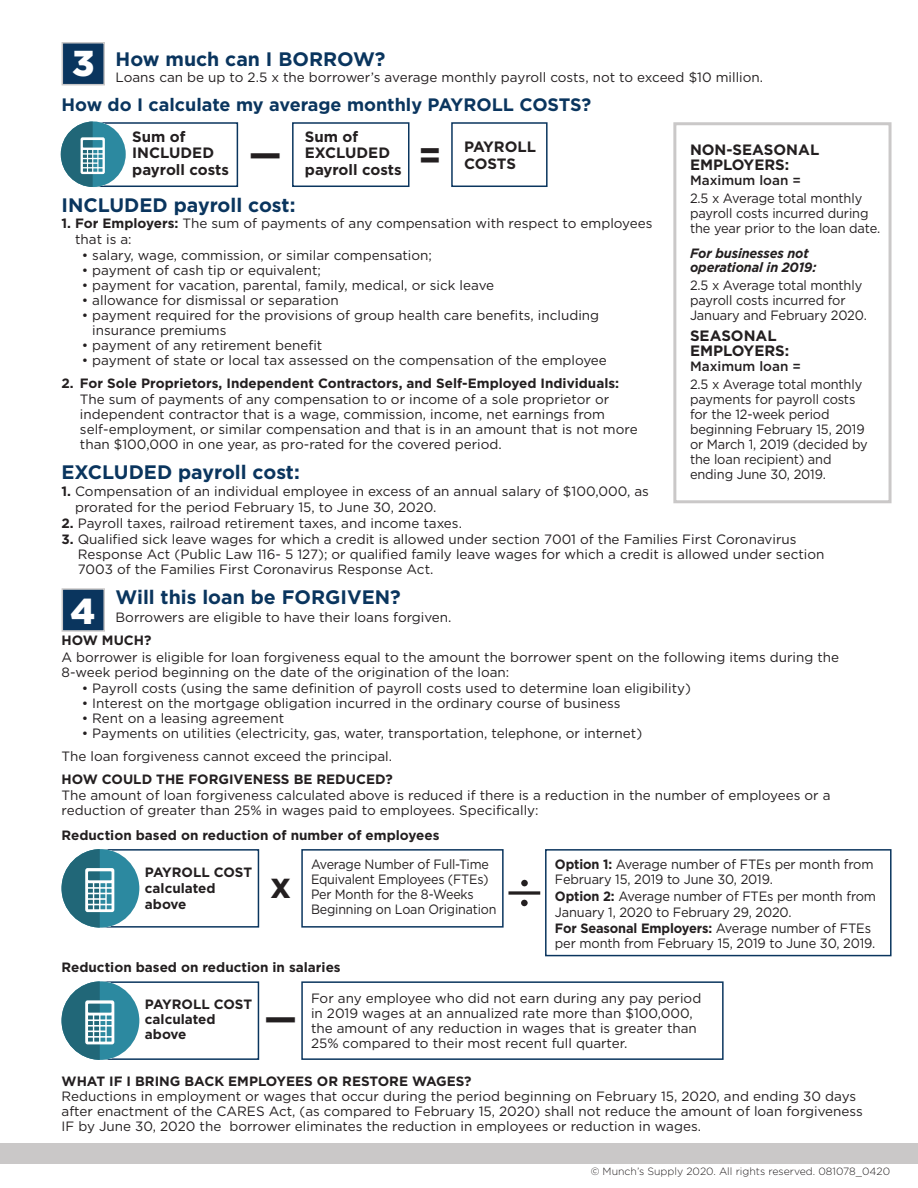
<style>
.page{position:relative;width:918px;height:1188px;background:#fff}
.page>*{position:absolute;margin:0;border:0;box-sizing:border-box;transform-origin:0 0}
.t1{font:66.6px "Minion Pro";color:#231f20}
.t2{font:700 36px "Gotham";color:#231f20}
.t3{font:900 36px "Gotham";color:#fff}
.t4{font:700 19.5px "Gotham";color:#0a355e}
.t5{font:700 18px "Gotham";color:#0a355e}
.t6{font:700 15px/16.5px "Gotham";color:#231f20}
.t7{font:13.5px/15px "Gotham";color:#231f20}
.t8{font:13.5px/15px "Gotham";color:#231f20;scale:.95 1}
.t9{font:700 13.5px/16.2px "Gotham";color:#231f20}
.t10{font:13.5px/15px "Gotham";color:#231f20;scale:.93 1}
.t11{font:italic 700 13.5px/13.5px "Gotham";letter-spacing:-.01em;color:#231f20;scale:.95 1}
.t12{font:500 13.5px "Gotham";color:#231f20}
.t13{font:300 10.5px "Gotham";color:#231f20}
.s1{font-weight:700}
</style>
<div class="page">
<div style="left:301px;top:981px;width:423px;height:79px;background:#fff;border:2px solid #0a355e"></div>
<div style="left:545px;top:849px;width:347px;height:107px;background:#fff;border:2px solid #0a355e"></div>
<div style="left:62px;top:42px;width:43px;height:43px;background:#0a355e;border:2px solid #cac8c8"></div>
<div style="left:0;top:1143px;width:918px;height:20px;background:#cac8c8"></div>
<div style="left:62px;top:588px;width:43px;height:44px;background:#0a355e;border:2px solid #cac8c8"></div>
<div style="left:93px;top:122px;width:145px;height:65px;background:#fff;border:2px solid #0a355e"></div>
<div style="left:292px;top:122px;width:118px;height:65px;background:#fff;border:2px solid #0a355e"></div>
<div style="left:451px;top:122px;width:97px;height:65px;background:#fff;border:2px solid #0a355e"></div>
<svg style="left:61px;top:122px;width:65px;height:65px"></svg>
<div style="left:100px;top:849px;width:159px;height:79px;background:#fff;border:2px solid #0a355e"></div>
<div style="left:301px;top:849px;width:203px;height:79px;background:#fff;border:2px solid #0a355e"></div>
<div style="left:100px;top:981px;width:159px;height:79px;background:#fff;border:2px solid #0a355e"></div>
<div style="left:673px;top:122px;width:219px;height:381px;border:3px solid #cac8c8"></div>
<svg style="left:62px;top:849px;width:77px;height:79px"></svg>
<svg style="left:62px;top:981px;width:77px;height:79px"></svg>
<h2 class="t3" style="left:72px;top:38px;width:24px">3</h2>
<h3 class="t4" style="left:116px;top:46px;width:271px">How much can I BORROW?</h3>
<p class="t7" style="left:116px;top:70px;width:649px">Loans can be up to 2.5 x the borrower’s average monthly payroll costs, not to exceed $10 million.</p>
<h3 class="t5" style="left:62px;top:92px;width:531px">How do I calculate my average monthly PAYROLL COSTS?</h3>
<p class="t6" style="left:132px;top:128px;width:98px">Sum of<br>INCLUDED payroll costs</p>
<p class="t6" style="left:305px;top:128px;width:98px">Sum of<br>EXCLUDED payroll costs</p>
<p class="t6" style="left:464px;top:138px;width:74px">PAYROLL</p>
<p class="t6" style="left:690px;top:143px;width:131px;line-height:15px">NON-SEASONAL<br>EMPLOYERS:</p>
<p class="t12" style="left:690px;top:172px;width:113px">Maximum loan =</p>
<p class="t8" style="left:690px;top:191px;width:202px">2.5 x Average total monthly payroll costs incurred during the year prior to the loan date.</p>
<p class="t11" style="left:690px;top:247px;width:135px">For businesses not operational in 2019:</p>
<p class="t8" style="left:690px;top:277px;width:188px">2.5 x Average total monthly payroll costs incurred for<br>January and February 2020.</p>
<p class="t6" style="left:690px;top:329px;width:101px;line-height:15px">SEASONAL<br>EMPLOYERS:</p>
<p class="t12" style="left:690px;top:358px;width:113px">Maximum loan =</p>
<p class="t8" style="left:690px;top:377px;width:189px">2.5 x Average total monthly payments for payroll costs for the 12-week period beginning February 15, 2019 or March 1, 2019 (decided by the loan recipient) and ending June 30, 2019.</p>
<h2 class="t2" style="left:249px;top:131px;width:34px">—</h2>
<h2 class="t2" style="left:418px;top:131px;width:25px">=</h2>
<p class="t6" style="left:464px;top:155px;width:53px">COSTS</p>
<h3 class="t4" style="left:62px;top:192px;width:235px">INCLUDED payroll cost:</h3>
<p class="t7" style="left:75px;top:215px;width:579px;line-height:16.2px;text-indent:-14px"><span class="s1">1. For Employers:</span> The sum of payments of any compensation with respect to employees that is a:</p>
<p class="t7" style="left:82px;top:248px;width:352px">• salary, wage, commission, or similar compensation;</p>
<p class="t7" style="left:82px;top:263px;width:241px">• payment of cash tip or equivalent;</p>
<p class="t7" style="left:82px;top:278px;width:414px">• payment for vacation, parental, family, medical, or sick leave</p>
<p class="t7" style="left:82px;top:293px;width:258px">• allowance for dismissal or separation</p>
<p class="t7" style="left:92px;top:308px;width:508px;text-indent:-11px">• payment required for the provisions of group health care benefits, including insurance premiums</p>
<p class="t7" style="left:82px;top:338px;width:242px">• payment of any retirement benefit</p>
<p class="t7" style="left:82px;top:353px;width:527px">• payment of state or local tax assessed on the compensation of the employee</p>
<p class="t9" style="left:62px;top:375px;width:559px">2. For Sole Proprietors, Independent Contractors, and Self-Employed Individuals:</p>
<p class="t7" style="left:80px;top:392px;width:559px">The sum of payments of any compensation to or income of a sole proprietor or independent contractor that is a wage, commission, income, net earnings from self-employment, or similar compensation and that is in an amount that is not more than $100,000 in one year, as pro-rated for the covered period.</p>
<h3 class="t4" style="left:62px;top:460px;width:240px">EXCLUDED payroll cost:</h3>
<p class="t7" style="left:75px;top:483px;width:575px;line-height:16.2px;text-indent:-14px"><span class="s1">1.</span> Compensation of an individual employee in excess of an annual salary of $100,000, as prorated for the period February 15, to June 30, 2020.</p>
<p class="t7" style="left:62px;top:516px;width:402px"><span class="s1">2.</span> Payroll taxes, railroad retirement taxes, and income taxes.</p>
<p class="t7" style="left:78px;top:532px;width:748px;text-indent:-16px"><span class="s1">3.</span> Qualified sick leave wages for which a credit is allowed under section 7001 of the Families First Coronavirus<br>Response Act (Public Law 116- 5 127); or qualified family leave wages for which a credit is allowed under section<br>7003 of the Families First Coronavirus Response Act.</p>
<h3 class="t4" style="left:116px;top:585px;width:287px">Will this loan be FORGIVEN?</h3>
<p class="t7" style="left:116px;top:610px;width:338px">Borrowers are eligible to have their loans forgiven.</p>
<p class="t9" style="left:62px;top:632px;width:91px">HOW MUCH?</p>
<p class="t7" style="left:62px;top:649px;width:779px">A borrower is eligible for loan forgiveness equal to the amount the borrower spent on the following items during the<br>8-week period beginning on the date of the origination of the loan:</p>
<p class="t7" style="left:82px;top:680px;width:611px">• Payroll costs (using the same definition of payroll costs used to determine loan eligibility)</p>
<p class="t7" style="left:82px;top:695px;width:540px">• Interest on the mortgage obligation incurred in the ordinary course of business</p>
<p class="t7" style="left:82px;top:710px;width:204px">• Rent on a leasing agreement</p>
<p class="t7" style="left:62px;top:721px;width:582px;line-height:23px;text-indent:20px">• Payments on utilities (electricity, gas, water, transportation, telephone, or internet)<br>The loan forgiveness cannot exceed the principal.</p>
<p class="t9" style="left:62px;top:771px;width:333px">HOW COULD THE FORGIVENESS BE REDUCED?</p>
<p class="t7" style="left:62px;top:787px;width:770px">The amount of loan forgiveness calculated above is reduced if there is a reduction in the number of employees or a reduction of greater than 25% in wages paid to employees. Specifically:</p>
<p class="t9" style="left:62px;top:827px;width:379px">Reduction based on reduction of number of employees</p>
<h2 class="t3" style="left:70px;top:586px;width:26px">4</h2>
<p class="t9" style="left:145px;top:864px;width:109px">PAYROLL COST calculated above</p>
<p class="t10" style="left:311px;top:857px;width:201px">Average Number of Full-Time<br>Equivalent Employees (FTEs)<br>Per Month for the 8-Weeks<br>Beginning on Loan Origination</p>
<h2 class="t2" style="left:270px;top:861px;width:23px">x</h2>
<h1 class="t1" style="left:505px;top:844px;width:40px">÷</h1>
<p class="t8" style="left:555px;top:856px;width:340px;line-height:15.8px"><span class="s1">Option 1:</span> Average number of FTEs per month from February 15, 2019 to June 30, 2019.<br><span class="s1">Option 2:</span> Average number of FTEs per month from January 1, 2020 to February 29, 2020.<br><span class="s1">For Seasonal Employers:</span> Average number of FTEs per month from February 15, 2019 to June 30, 2019.</p>
<p class="t9" style="left:62px;top:959px;width:281px">Reduction based on reduction in salaries</p>
<p class="t9" style="left:145px;top:997px;width:109px;line-height:15px">PAYROLL COST calculated above</p>
<p class="t7" style="left:311px;top:991px;width:392px">For any employee who did not earn during any pay period in 2019 wages at an annualized rate more than $100,000, the amount of any reduction in wages that is greater than 25% compared to their most recent full quarter.</p>
<h2 class="t2" style="left:265px;top:995px;width:34px">—</h2>
<p class="t9" style="left:62px;top:1073px;width:412px">WHAT IF I BRING BACK EMPLOYEES OR RESTORE WAGES?</p>
<p class="t7" style="left:62px;top:1089px;width:803px">Reductions in employment or wages that occur during the period beginning on February 15, 2020, and ending 30 days after enactment of the CARES Act, (as compared to February 15, 2020) shall not reduce the amount of loan forgiveness<br>IF by June 30, 2020 the borrower eliminates the reduction in employees or reduction in wages.</p>
<p class="t13" style="left:591px;top:1165px;width:301px">© Munch’s Supply 2020. All rights reserved. 081078_0420</p>
</div>
